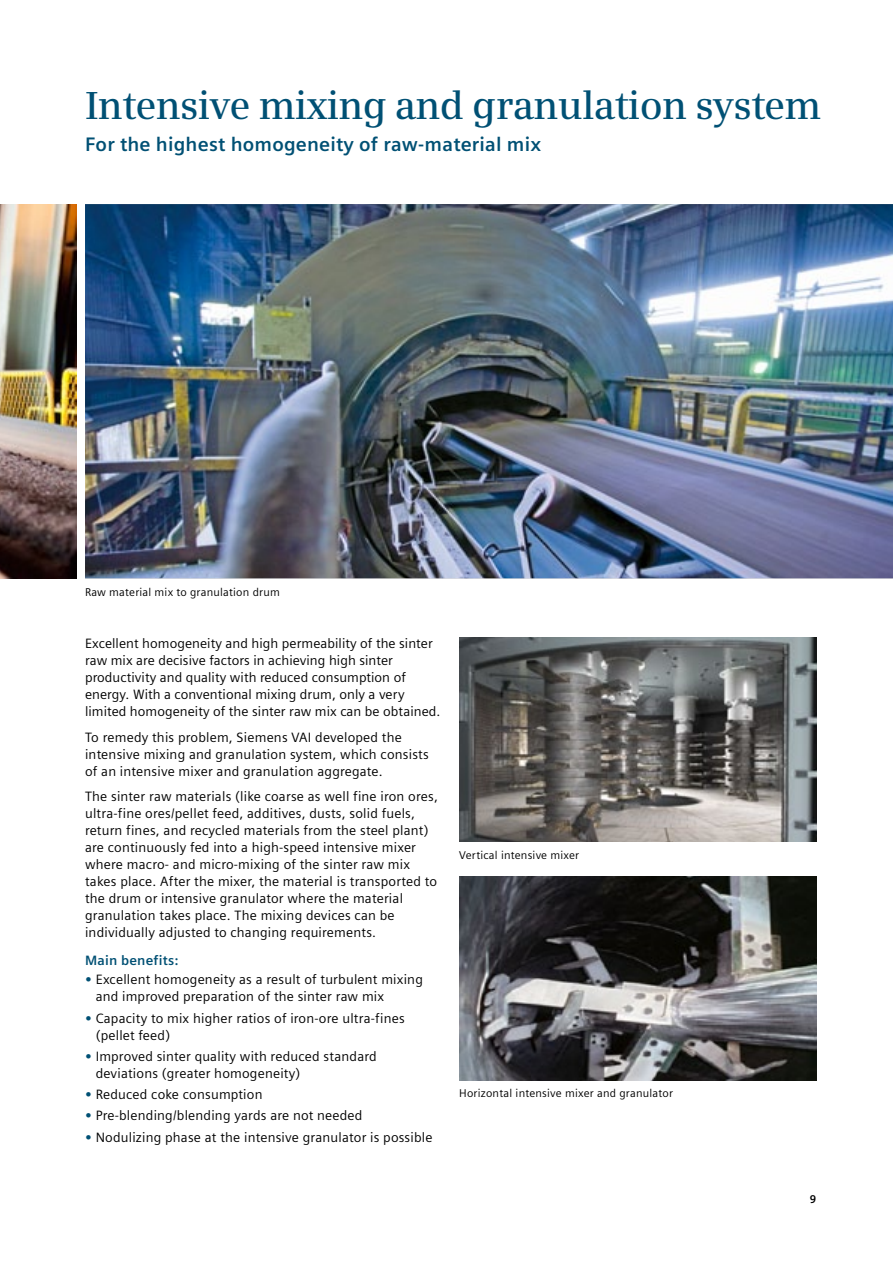
<style>
.page{position:relative;width:893px;height:1263px;background:#fff}
.page>*{position:absolute;margin:0;border:0;box-sizing:border-box;transform-origin:0 0}
.t1{font:600 39px "Siemens Serif";letter-spacing:-.02em;color:#005074}
.t2{font:700 19.5px "Siemens Sans";letter-spacing:.01em;color:#005074}
.t3{font:13.5px/17px "Siemens Sans";letter-spacing:.015em;color:#000}
.t4{font:700 13.5px "Siemens Sans";letter-spacing:.015em;color:#005074}
.t5{font:11.25px "Siemens Sans";letter-spacing:.02em;color:#000}
.t6{font:700 11.25px "Siemens Sans";color:#000}
.s1{font-weight:700;color:#005074}
</style>
<div class="page">
<img style="left:85px;top:204px;width:808px;height:374px">
<img style="left:0;top:204px;width:77px;height:374px">
<img style="left:459px;top:876px;width:357px;height:204px">
<img style="left:459px;top:638px;width:357px;height:204px">
<h1 class="t1" style="left:85px;top:83px;width:738px">Intensive mixing and granulation system</h1>
<h2 class="t2" style="left:85px;top:133px;width:458px">For the highest homogeneity of raw-material mix</h2>
<p class="t5" style="left:85px;top:585px;width:196px">Raw material mix to granulation drum</p>
<p class="t3" style="left:85px;top:635px;width:357px">Excellent homogeneity and high permeability of the sinter raw mix are decisive factors in achieving high sinter productivity and quality with reduced consumption of energy. With a conventional mixing drum, only a very limited homogeneity of the sinter raw mix can be obtained.</p>
<p class="t3" style="left:85px;top:729px;width:345px">To remedy this problem, Siemens VAI developed the intensive mixing and granulation system, which consists of an intensive mixer and granulation aggregate.</p>
<p class="t3" style="left:85px;top:788px;width:354px">The sinter raw materials (like coarse as well fine iron ores, ultra-fine ores/pellet feed, additives, dusts, solid fuels, return fines, and recycled materials from the steel plant) are continuously fed into a high-speed intensive mixer where macro- and micro-mixing of the sinter raw mix takes place. After the mixer, the material is transported to the drum or intensive granulator where the material granulation takes place. The mixing devices can be individually adjusted to changing requirements.</p>
<p class="t4" style="left:85px;top:953px;width:95px">Main benefits:</p>
<p class="t3" style="left:96px;top:971px;width:329px;text-indent:-11px"><span class="s1">•</span> Excellent homogeneity as a result of turbulent mixing and improved preparation of the sinter raw mix</p>
<p class="t3" style="left:96px;top:1009px;width:311px;text-indent:-11px"><span class="s1">•</span> Capacity to mix higher ratios of iron-ore ultra-fines (pellet feed)</p>
<p class="t3" style="left:96px;top:1048px;width:283px;text-indent:-11px"><span class="s1">•</span> Improved sinter quality with reduced standard deviations (greater homogeneity)</p>
<p class="t3" style="left:85px;top:1086px;width:179px"><span class="s1">•</span> Reduced coke consumption</p>
<p class="t3" style="left:85px;top:1107px;width:279px"><span class="s1">•</span> Pre-blending/blending yards are not needed</p>
<p class="t3" style="left:85px;top:1128px;width:349px"><span class="s1">•</span> Nodulizing phase at the intensive granulator is possible</p>
<p class="t5" style="left:459px;top:849px;width:121px">Vertical intensive mixer</p>
<p class="t5" style="left:459px;top:1087px;width:215px">Horizontal intensive mixer and granulator</p>
<p class="t6" style="left:810px;top:1192px;width:8px">9</p>
</div>
